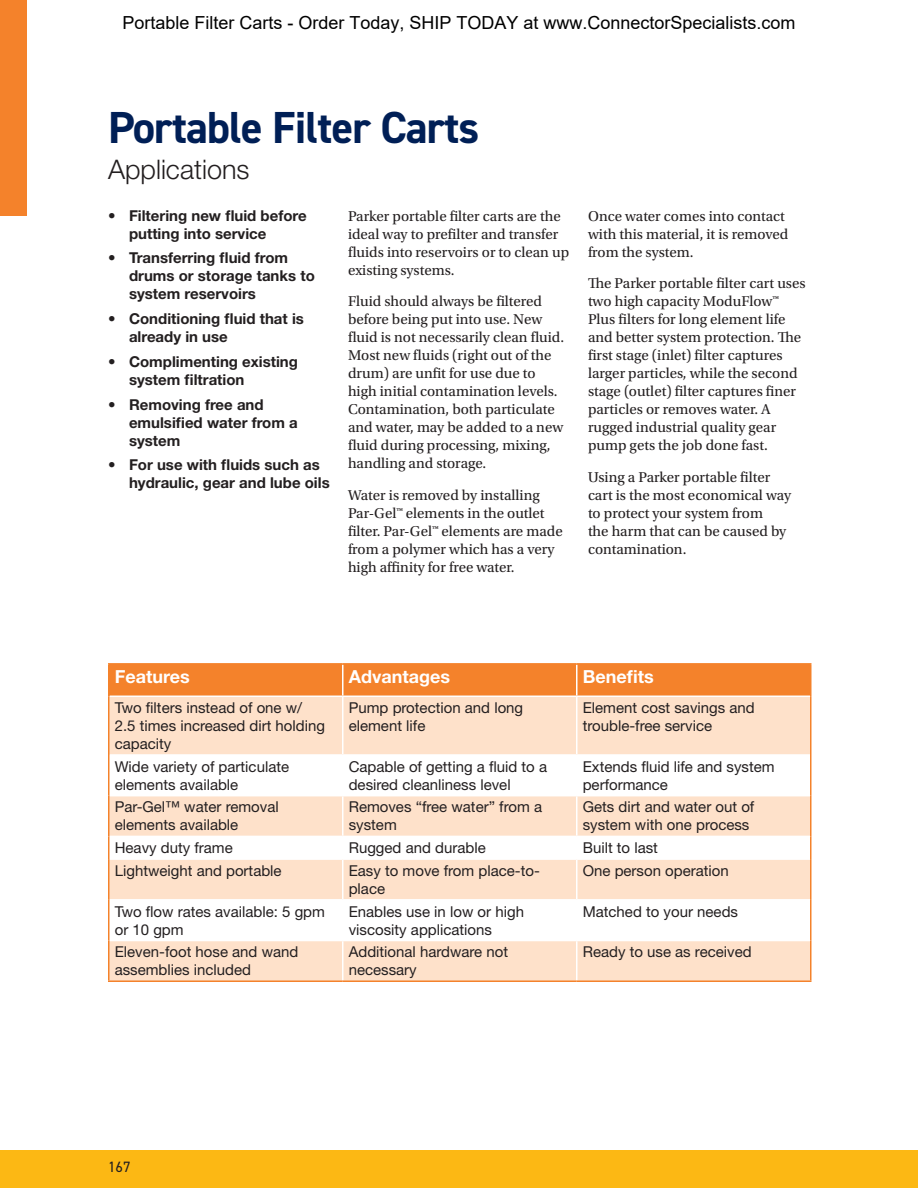
<style>
.page{position:relative;width:918px;height:1188px;background:#fff}
.page>*{position:absolute;margin:0;border:0;box-sizing:border-box;transform-origin:0 0}
.t1{font:700 45px "DIN2014";letter-spacing:-.02em;color:#001f56}
.t2{font:300 27px "Helvetica Neue LT Std";color:#231f20}
.t3{font:18px "Arial";color:#000}
.t4{font:700 18px "Helvetica Neue LT Std";color:#fff}
.t5{font:15px/18px "Utopia Std";color:#231f20}
.t6{font:15px/18px "Helvetica Neue LT Std";color:#231f20}
.t7{font:700 15px/18px "Helvetica Neue LT Std";color:#231f20}
.t8{font:15px "DIN2014";color:#231f20}
</style>
<div class="page">
<div style="left:0;top:1150px;width:918px;height:38px;background:#fcb814"></div>
<div style="left:0;top:0;width:27px;height:216px;background:#f4822b"></div>
<div style="left:110px;top:665px;width:700px;height:31px;background:#f4822b"></div>
<div style="left:110px;top:697px;width:700px;height:283px;background:#fee1ca"></div>
<svg style="left:110px;top:756px;width:700px;height:184px"></svg>
<hr style="left:342px;top:665px;width:2px;height:31px;background:#fff">
<hr style="left:576px;top:665px;width:2px;height:31px;background:#fff">
<hr style="left:342px;top:697px;width:2px;height:57px;background:#fff">
<hr style="left:576px;top:697px;width:2px;height:57px;background:#fff">
<hr style="left:110px;top:754px;width:233px;height:2px;background:#fff">
<hr style="left:343px;top:754px;width:234px;height:2px;background:#fff">
<hr style="left:342px;top:756px;width:2px;height:39px;background:#fff">
<hr style="left:577px;top:754px;width:233px;height:2px;background:#fff">
<hr style="left:576px;top:756px;width:2px;height:39px;background:#fff">
<hr style="left:110px;top:795px;width:233px;height:1px;background:#fff">
<hr style="left:343px;top:795px;width:234px;height:1px;background:#fff">
<hr style="left:342px;top:796px;width:2px;height:40px;background:#fff">
<hr style="left:577px;top:795px;width:233px;height:1px;background:#fff">
<hr style="left:576px;top:796px;width:2px;height:40px;background:#fff">
<hr style="left:110px;top:836px;width:233px;height:1px;background:#fff">
<hr style="left:343px;top:836px;width:234px;height:1px;background:#fff">
<hr style="left:342px;top:837px;width:2px;height:21px;background:#fff">
<hr style="left:577px;top:836px;width:233px;height:1px;background:#fff">
<hr style="left:576px;top:837px;width:2px;height:21px;background:#fff">
<hr style="left:110px;top:858px;width:233px;height:2px;background:#fff">
<hr style="left:343px;top:858px;width:234px;height:2px;background:#fff">
<hr style="left:342px;top:860px;width:2px;height:39px;background:#fff">
<hr style="left:577px;top:858px;width:233px;height:2px;background:#fff">
<hr style="left:576px;top:860px;width:2px;height:39px;background:#fff">
<hr style="left:110px;top:899px;width:233px;height:2px;background:#fff">
<hr style="left:343px;top:899px;width:234px;height:2px;background:#fff">
<hr style="left:342px;top:901px;width:2px;height:39px;background:#fff">
<hr style="left:577px;top:899px;width:233px;height:2px;background:#fff">
<hr style="left:576px;top:901px;width:2px;height:39px;background:#fff">
<hr style="left:110px;top:940px;width:233px;height:1px;background:#fff">
<hr style="left:343px;top:940px;width:234px;height:1px;background:#fff">
<hr style="left:342px;top:941px;width:2px;height:39px;background:#fff">
<hr style="left:577px;top:940px;width:233px;height:1px;background:#fff">
<hr style="left:576px;top:941px;width:2px;height:39px;background:#fff">
<hr style="left:108px;top:663px;width:235px;height:2px;background:#f4822b">
<hr style="left:108px;top:665px;width:2px;height:31px;background:#f4822b">
<hr style="left:343px;top:663px;width:234px;height:2px;background:#f4822b">
<hr style="left:577px;top:663px;width:235px;height:2px;background:#f4822b">
<hr style="left:810px;top:665px;width:2px;height:31px;background:#f4822b">
<hr style="left:108px;top:696px;width:2px;height:59px;background:#f4822b">
<hr style="left:810px;top:696px;width:2px;height:59px;background:#f4822b">
<hr style="left:108px;top:755px;width:2px;height:41px;background:#f4822b">
<hr style="left:810px;top:755px;width:2px;height:41px;background:#f4822b">
<hr style="left:108px;top:796px;width:2px;height:40px;background:#f4822b">
<hr style="left:810px;top:796px;width:2px;height:40px;background:#f4822b">
<hr style="left:108px;top:836px;width:2px;height:23px;background:#f4822b">
<hr style="left:810px;top:836px;width:2px;height:23px;background:#f4822b">
<hr style="left:108px;top:859px;width:2px;height:41px;background:#f4822b">
<hr style="left:810px;top:859px;width:2px;height:41px;background:#f4822b">
<hr style="left:108px;top:900px;width:2px;height:41px;background:#f4822b">
<hr style="left:810px;top:900px;width:2px;height:41px;background:#f4822b">
<hr style="left:108px;top:941px;width:2px;height:39px;background:#f4822b">
<hr style="left:810px;top:941px;width:2px;height:39px;background:#f4822b">
<hr style="left:108px;top:980px;width:235px;height:2px;background:#f4822b">
<hr style="left:343px;top:980px;width:234px;height:2px;background:#f4822b">
<hr style="left:577px;top:980px;width:235px;height:2px;background:#f4822b">
<p class="t3" style="left:122px;top:10px;width:675px">Portable Filter Carts - Order Today, SHIP TODAY at www.ConnectorSpecialists.com</p>
<p class="t1" style="left:108px;top:98px;width:373px">Portable Filter Carts</p>
<p class="t2" style="left:108px;top:153px;width:143px">Applications</p>
<p class="t7" style="left:129px;top:206px;width:179px;text-indent:-21px">• Filtering new fluid before putting into service</p>
<p class="t7" style="left:129px;top:249px;width:187px;text-indent:-21px">• Transferring fluid from drums or storage tanks to system reservoirs</p>
<p class="t7" style="left:129px;top:309px;width:176px;text-indent:-21px">• Conditioning fluid that is already in use</p>
<p class="t7" style="left:129px;top:352px;width:171px;text-indent:-21px">• Complimenting existing system filtration</p>
<p class="t7" style="left:129px;top:395px;width:170px;text-indent:-21px">• Removing free and emulsified water from a system</p>
<p class="t7" style="left:129px;top:456px;width:202px;text-indent:-21px">• For use with fluids such as hydraulic, gear and lube oils</p>
<p class="t5" style="left:348px;top:207px;width:223px">Parker portable filter carts are the ideal way to prefilter and transfer fluids into reservoirs or to clean up existing systems.</p>
<p class="t5" style="left:348px;top:293px;width:218px">Fluid should always be filtered before being put into use. New fluid is not necessarily clean fluid.<br>Most new fluids (right out of the drum) are unfit for use due to high initial contamination levels.<br>Contamination, both particulate and water, may be added to a new fluid during processing, mixing, handling and storage.</p>
<p class="t5" style="left:348px;top:486px;width:216px">Water is removed by installing<br>Par-Gel™ elements in the outlet filter. Par-Gel™ elements are made from a polymer which has a very high affinity for free water.</p>
<p class="t5" style="left:588px;top:207px;width:202px">Once water comes into contact with this material, it is removed from the system.</p>
<p class="t5" style="left:588px;top:275px;width:219px">The Parker portable filter cart uses two high capacity ModuFlow™ Plus filters for long element life and better system protection. The first stage (inlet) filter captures larger particles, while the second stage (outlet) filter captures finer particles or removes water. A rugged industrial quality gear pump gets the job done fast.</p>
<p class="t5" style="left:588px;top:468px;width:205px">Using a Parker portable filter cart is the most economical way to protect your system from<br>the harm that can be caused by contamination.</p>
<p class="t4" style="left:115px;top:665px;width:77px">Features</p>
<p class="t4" style="left:349px;top:665px;width:103px">Advantages</p>
<p class="t4" style="left:583px;top:665px;width:73px">Benefits</p>
<p class="t6" style="left:115px;top:698px;width:212px">Two filters instead of one w/<br>2.5 times increased dirt holding capacity</p>
<p class="t6" style="left:349px;top:698px;width:176px">Pump protection and long element life</p>
<p class="t6" style="left:583px;top:698px;width:173px">Element cost savings and trouble-free service</p>
<p class="t6" style="left:115px;top:757px;width:176px">Wide variety of particulate elements available</p>
<p class="t6" style="left:349px;top:757px;width:200px">Capable of getting a fluid to a desired cleanliness level</p>
<p class="t6" style="left:583px;top:757px;width:193px">Extends fluid life and system performance</p>
<p class="t6" style="left:115px;top:798px;width:166px">Par-Gel™ water removal elements available</p>
<p class="t6" style="left:349px;top:798px;width:195px">Removes “free water” from a system</p>
<p class="t6" style="left:583px;top:798px;width:173px">Gets dirt and water out of system with one process</p>
<p class="t6" style="left:115px;top:839px;width:120px">Heavy duty frame</p>
<p class="t6" style="left:349px;top:839px;width:138px">Rugged and durable</p>
<p class="t6" style="left:583px;top:839px;width:77px">Built to last</p>
<p class="t6" style="left:115px;top:861px;width:168px">Lightweight and portable</p>
<p class="t6" style="left:349px;top:861px;width:193px">Easy to move from place-to&shy;place</p>
<p class="t6" style="left:583px;top:861px;width:148px">One person operation</p>
<p class="t6" style="left:115px;top:902px;width:212px">Two flow rates available: 5 gpm or 10 gpm</p>
<p class="t6" style="left:349px;top:902px;width:177px">Enables use in low or high viscosity applications</p>
<p class="t6" style="left:583px;top:902px;width:157px">Matched to your needs</p>
<p class="t6" style="left:115px;top:943px;width:185px">Eleven-foot hose and wand assemblies included</p>
<p class="t6" style="left:349px;top:943px;width:161px">Additional hardware not necessary</p>
<p class="t6" style="left:583px;top:943px;width:170px">Ready to use as received</p>
<p class="t8" style="left:108px;top:1157px;width:24px">167</p>
</div>
